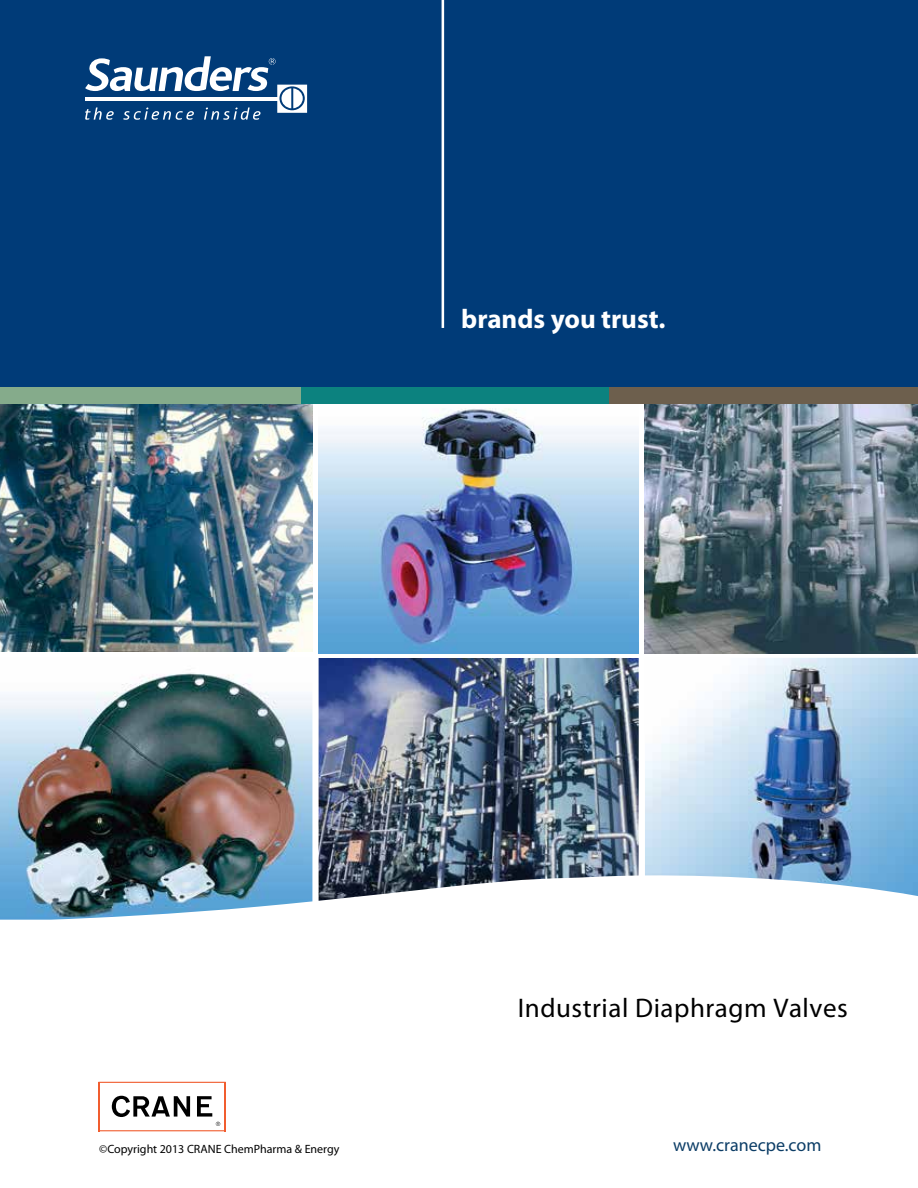
<style>
.page{position:relative;width:918px;height:1188px;background:#fff}
.page>*{position:absolute;margin:0;border:0;box-sizing:border-box;transform-origin:0 0}
.t1{font:27px "Myriad Pro";letter-spacing:.02em;color:#000}
.t2{font:700 27px "Myriad Pro";color:#fff}
.t3{font:18px "Myriad Pro";color:#0c3d66}
.t4{font:12px "Myriad Pro";color:#000}
</style>
<div class="page">
<div style="left:0;top:0;width:918px;height:387px;background:#003b78"></div>
<svg style="left:442px;top:0;width:2px;height:328px"></svg>
<svg style="left:85px;top:56px;width:222px;height:64px"></svg>
<img style="left:645px;top:658px;width:273px;height:238px">
<img style="left:319px;top:408px;width:320px;height:245px">
<img style="left:0;top:404px;width:312px;height:248px">
<img style="left:319px;top:658px;width:320px;height:243px">
<img style="left:0;top:669px;width:312px;height:251px">
<img style="left:645px;top:404px;width:273px;height:249px">
<svg style="left:112px;top:1096px;width:78px;height:21px"></svg>
<hr style="left:99px;top:1130px;width:127px;height:1px;background:#f15d2f">
<hr style="left:225px;top:1082px;width:1px;height:49px;background:#f15d2f">
<hr style="left:98px;top:1082px;width:128px;height:1px;background:#f15d2f">
<hr style="left:98px;top:1082px;width:2px;height:49px;background:#f15d2f">
<svg style="left:197px;top:1096px;width:23px;height:30px"></svg>
<div style="left:0;top:387px;width:301px;height:17px;background:#85ab8b"></div>
<div style="left:301px;top:387px;width:309px;height:17px;background:#0c827f"></div>
<div style="left:609px;top:387px;width:309px;height:17px;background:#6d5f4d"></div>
<h1 class="t2" style="left:461px;top:301px;width:206px">brands you trust.</h1>
<h1 class="t1" style="left:518px;top:992px;width:331px">Industrial Diaphragm Valves</h1>
<p class="t4" style="left:99px;top:1142px;width:242px">©Copyright 2013 CRANE ChemPharma &amp; Energy</p>
<h2 class="t3" style="left:673px;top:1134px;width:150px">www.cranecpe.com</h2>
</div>
